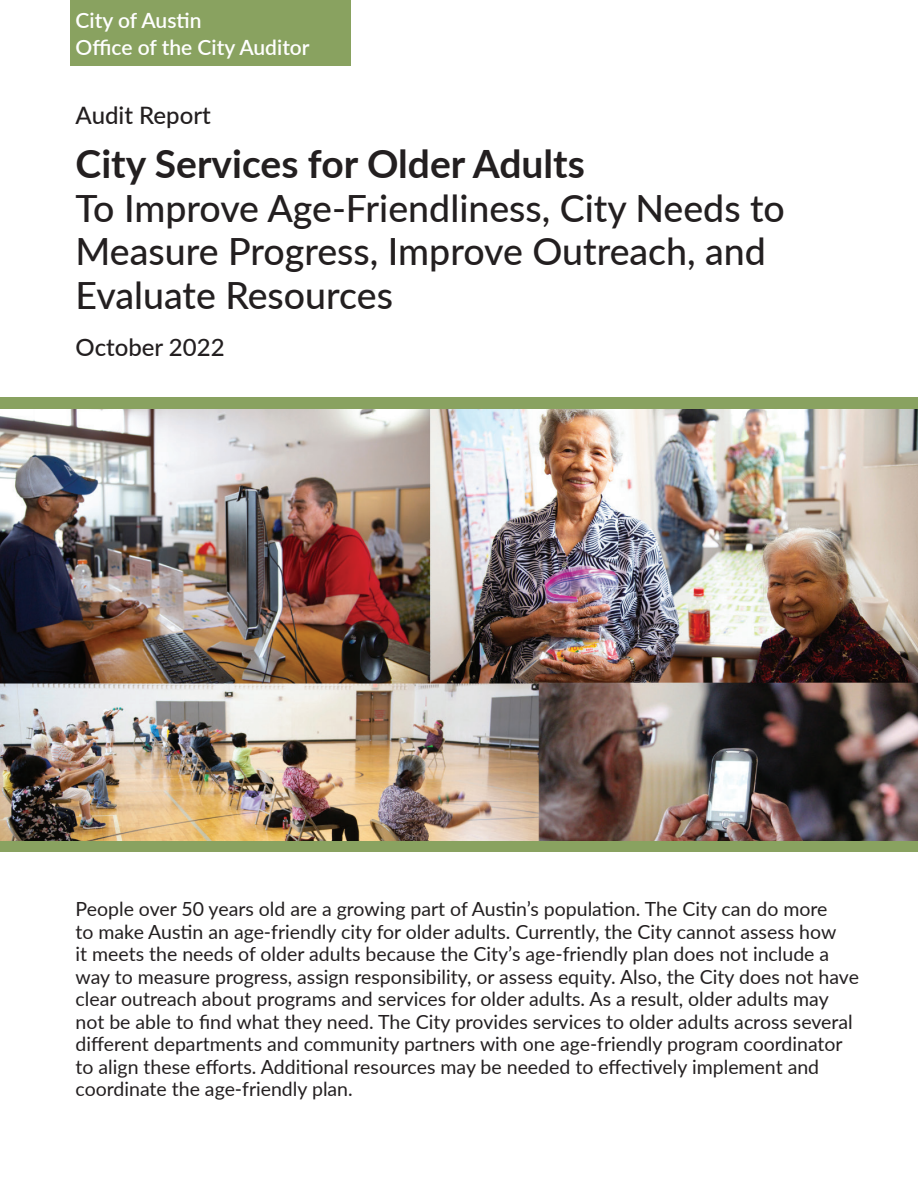
<style>
.page{position:relative;width:918px;height:1188px;background:#fff}
.page>*{position:absolute;margin:0;border:0;box-sizing:border-box;transform-origin:0 0}
.t1{font:700 39px "Lato";color:#231f20}
.t2{font:500 37.5px/43.5px "Lato";color:#231f20}
.t3{font:500 24px "Lato";color:#231f20}
.t4{font:600 21px/27px "Lato";color:#fff}
.t5{font:19.5px/22.5px "Lato";color:#231f20}
</style>
<div class="page">
<div style="left:0;top:398px;width:918px;height:454px;background:#89a260"></div>
<img style="left:0;top:409px;width:918px;height:431px">
<div style="left:70px;top:0;width:281px;height:66px;background:#89a260"></div>
<p class="t4" style="left:76px;top:6px;width:236px">City of Austin<br>Office of the City Auditor</p>
<p class="t3" style="left:76px;top:98px;width:137px">Audit Report</p>
<h1 class="t1" style="left:76px;top:135px;width:511px">City Services for Older Adults</h1>
<h2 class="t2" style="left:76px;top:185px;width:711px">To Improve Age-Friendliness, City Needs to<br>Measure Progress, Improve Outreach, and<br>Evaluate Resources</h2>
<p class="t3" style="left:76px;top:330px;width:151px">October 2022</p>
<p class="t5" style="left:76px;top:897px;width:785px">People over 50 years old are a growing part of Austin’s population. The City can do more<br>to make Austin an age-friendly city for older adults. Currently, the City cannot assess how<br>it meets the needs of older adults because the City’s age-friendly plan does not include a way to measure progress, assign responsibility, or assess equity. Also, the City does not have clear outreach about programs and services for older adults. As a result, older adults may not be able to find what they need. The City provides services to older adults across several different departments and community partners with one age-friendly program coordinator to align these efforts. Additional resources may be needed to effectively implement and coordinate the age-friendly plan.</p>
</div>
